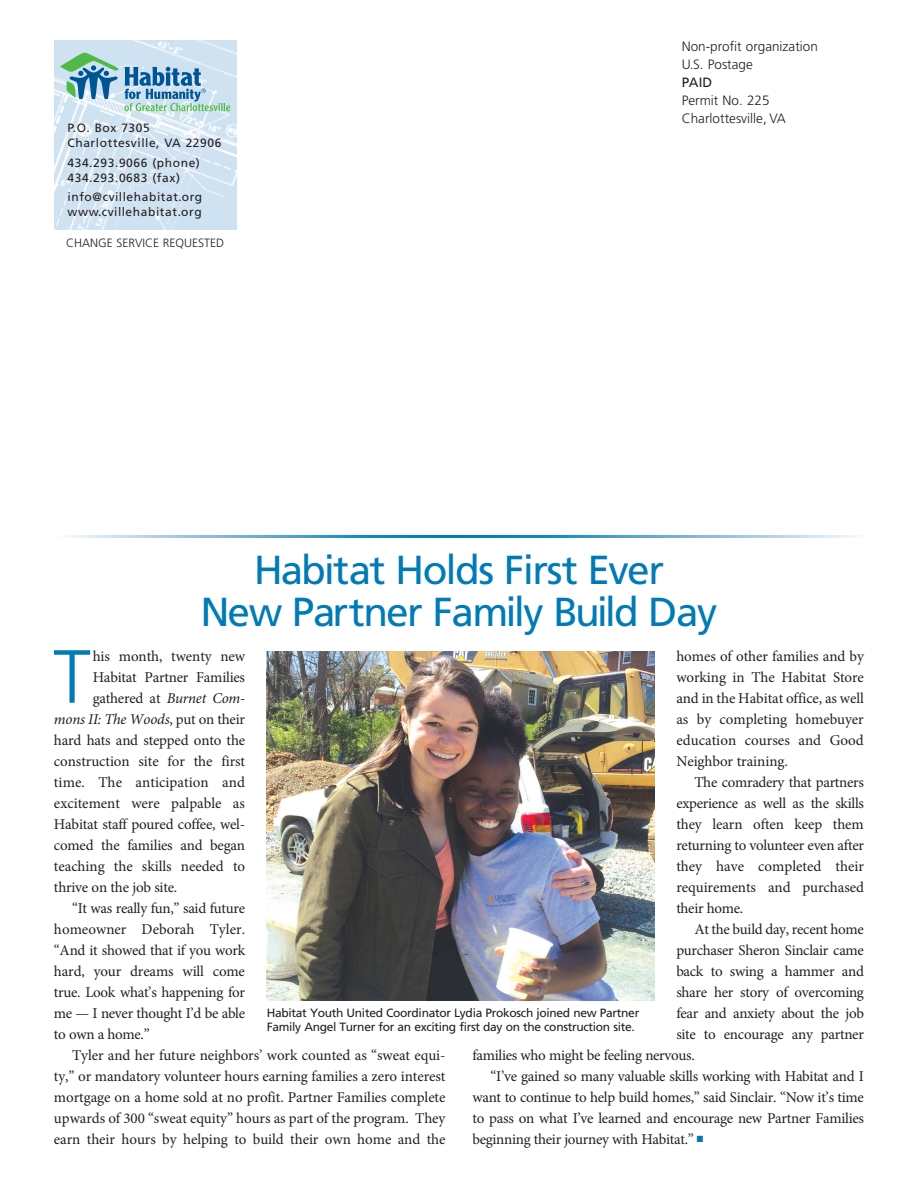
<style>
.page{position:relative;width:918px;height:1188px;background:#fff}
.page>*{position:absolute;margin:0;border:0;box-sizing:border-box;transform-origin:0 0}
.t1{font:300 75.15px "Frutiger";color:#007bb6}
.t2{font:40.5px/42px "Frutiger";letter-spacing:-.035em;color:#007bb6;text-align:center}
.t3{font:15px/21px "Minion Pro";letter-spacing:-.015em;color:#231f20;text-align:justify}
.t4{font:italic 15px "Minion Pro";letter-spacing:-.015em;color:#231f20}
.t5{font:15px "Minion Pro";letter-spacing:.005em;color:#231f20}
.t6{font:300 13.5px/18px "Frutiger";color:#231f20}
.t7{font:13.5px "Frutiger";color:#231f20}
.t8{font:12px/14.2px "Frutiger";letter-spacing:-.025em;color:#231f20}
.t9{font:12px/15px "Frutiger";letter-spacing:.05em;color:#231f20}
.t10{font:300 12px "Frutiger";color:#231f20}
.s1{color:#007bb6}
.s2{font-style:italic}
.s3{font-style:normal}
</style>
<div class="page">
<img style="left:54px;top:40px;width:182px;height:190px">
<svg style="left:60px;top:53px;width:170px;height:58px;background:#a0c6d2"></svg>
<svg style="left:66px;top:536px;width:793px;height:2px;background:#66b0d5"></svg>
<img style="left:267px;top:651px;width:388px;height:349px">
<p class="t9" style="left:68px;top:121px;width:155px">P.O. Box 7305<br>Charlottesville, VA 22906</p>
<p class="t9" style="left:68px;top:155px;width:134px">434.293.9066 (phone)<br>434.293.0683 (fax)</p>
<p class="t9" style="left:68px;top:190px;width:136px">info@cvillehabitat.org www.cvillehabitat.org</p>
<p class="t10" style="left:66px;top:236px;width:160px">CHANGE SERVICE REQUESTED</p>
<p class="t6" style="left:682px;top:37px;width:138px">Non-profit organization<br>U.S. Postage</p>
<p class="t7" style="left:682px;top:74px;width:32px">PAID</p>
<p class="t6" style="left:682px;top:91px;width:105px">Permit No. 225<br>Charlottesville, VA</p>
<h2 class="t2" style="left:201px;top:549px;width:518px">Habitat Holds First Ever<br>New Partner Family Build Day</h2>
<p class="t3" style="left:676px;top:645px;width:189px">homes of other families and by working in The Habitat Store and in the Habitat office, as well as by completing homebuyer education courses and Good Neighbor training.</p>
<p class="t3" style="left:676px;top:771px;width:189px;text-indent:18px">The comradery that partners experience as well as the skills they learn often keep them returning to volunteer even after they have completed their requirements and purchased their home.</p>
<p class="t3" style="left:694px;top:918px;width:171px">At the build day, recent home</p>
<p class="t3" style="left:676px;top:939px;width:189px">purchaser Sheron Sinclair came</p>
<p class="t3" style="left:676px;top:960px;width:189px">back to swing a hammer and</p>
<p class="t3" style="left:676px;top:981px;width:189px">share her story of overcoming</p>
<p class="t3" style="left:676px;top:1002px;width:189px">fear and anxiety about the job</p>
<p class="t3" style="left:676px;top:1023px;width:189px">site to encourage any partner</p>
<p class="t3" style="left:472px;top:1044px;width:224px">families who might be feeling nervous.</p>
<p class="t3" style="left:491px;top:1065px;width:375px">“I’ve gained so many valuable skills working with Habitat and I</p>
<p class="t3" style="left:472px;top:1086px;width:393px">want to continue to help build homes,” said Sinclair. “Now it’s time</p>
<p class="t3" style="left:472px;top:1107px;width:393px">to pass on what I’ve learned and encourage new Partner Families</p>
<p class="t3" style="left:472px;top:1128px;width:232px">beginning their journey with Habitat.” <span class="s1">■</span></p>
<h1 class="t1" style="left:53px;top:634px;width:39px">T</h1>
<p class="t3" style="left:93px;top:645px;width:154px">his month, twenty new</p>
<p class="t3" style="left:93px;top:666px;width:154px">Habitat Partner Families</p>
<p class="t3" style="left:93px;top:687px;width:154px">gathered at <span class="s2">Burnet Com-</span></p>
<p class="t4" style="left:54px;top:709px;width:193px">mons II: The Woods<span class="s3">, put on their</span></p>
<p class="t3" style="left:54px;top:729px;width:193px">hard hats and stepped onto the</p>
<p class="t3" style="left:54px;top:750px;width:193px">construction site for the first</p>
<p class="t5" style="left:54px;top:772px;width:193px">time. The anticipation and</p>
<p class="t3" style="left:54px;top:792px;width:192px">excitement were palpable as</p>
<p class="t3" style="left:54px;top:813px;width:193px">Habitat staff poured coffee, wel-</p>
<p class="t3" style="left:54px;top:834px;width:193px">comed the families and began</p>
<p class="t3" style="left:54px;top:855px;width:193px">teaching the skills needed to</p>
<p class="t3" style="left:54px;top:876px;width:125px">thrive on the job site.</p>
<p class="t3" style="left:72px;top:897px;width:175px">“It was really fun,” said future</p>
<p class="t3" style="left:54px;top:918px;width:193px">homeowner Deborah Tyler.</p>
<p class="t3" style="left:54px;top:939px;width:193px">“And it showed that if you work</p>
<p class="t3" style="left:54px;top:960px;width:193px">hard, your dreams will come</p>
<p class="t3" style="left:54px;top:981px;width:193px">true. Look what’s happening for</p>
<p class="t3" style="left:54px;top:1002px;width:193px">me — I never thought I’d be able</p>
<p class="t3" style="left:54px;top:1023px;width:97px">to own a home.”</p>
<p class="t3" style="left:72px;top:1044px;width:375px">Tyler and her future neighbors’ work counted as “sweat equi-</p>
<p class="t3" style="left:54px;top:1065px;width:393px">ty,” or mandatory volunteer hours earning families a zero interest</p>
<p class="t3" style="left:54px;top:1086px;width:393px">mortgage on a home sold at no profit. Partner Families complete</p>
<p class="t3" style="left:54px;top:1107px;width:393px">upwards of 300 “sweat equity” hours as part of the program. They</p>
<p class="t3" style="left:54px;top:1128px;width:393px">earn their hours by helping to build their own home and the</p>
<p class="t8" style="left:267px;top:1005px;width:374px">Habitat Youth United Coordinator Lydia Prokosch joined new Partner<br>Family Angel Turner for an exciting first day on the construction site.</p>
</div>
